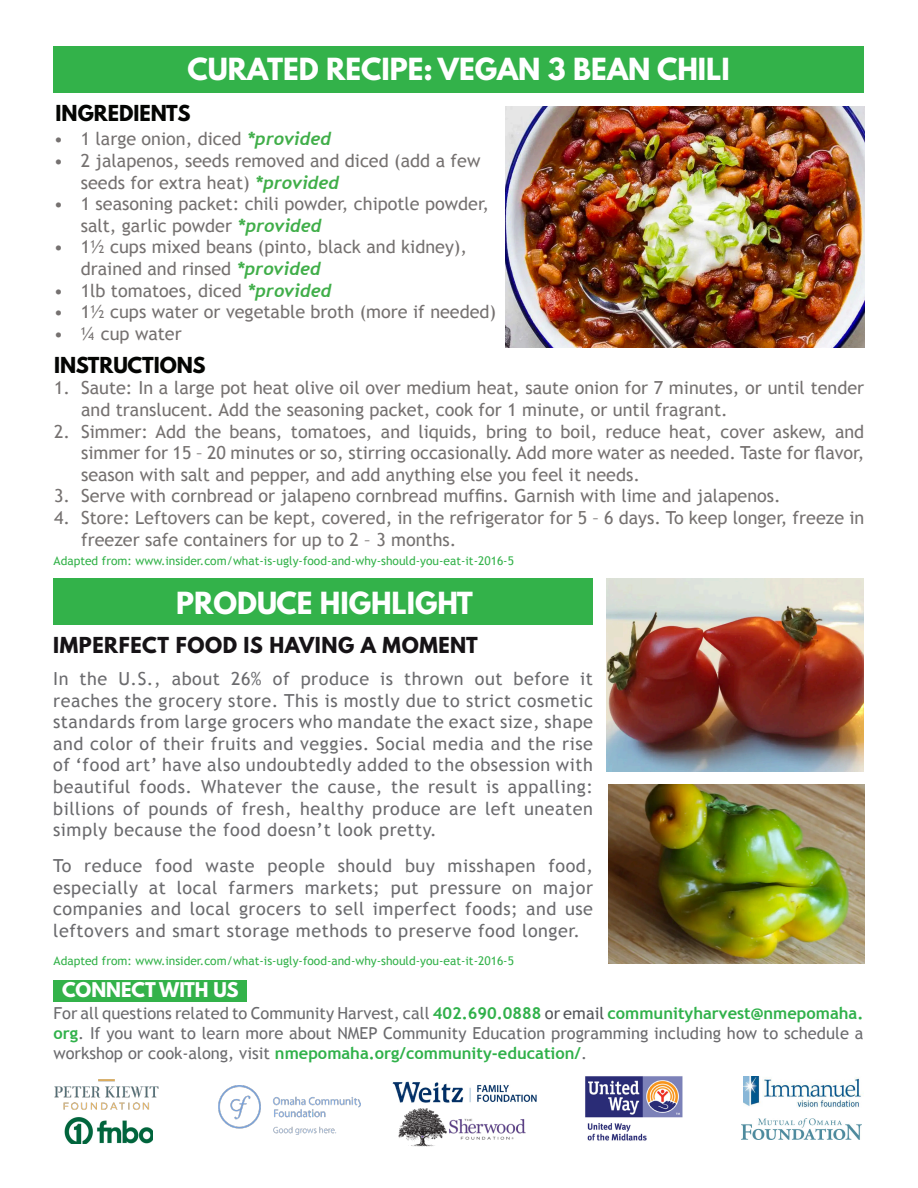
<style>
.page{position:relative;width:918px;height:1188px;background:#fff}
.page>*{position:absolute;margin:0;border:0;box-sizing:border-box;transform-origin:0 0}
.t1{font:700 27px "League Spartan";color:#fff}
.t2{font:700 19.5px "League Spartan";letter-spacing:.03em;color:#161316}
.t3{font:700 19.5px "League Spartan";color:#040503}
.t4{font:18px/21.6px "Trebuchet MS";color:#757170}
.t5{font:18px/21.6px "Trebuchet MS";letter-spacing:.03em;color:#6b6b6e;text-align:justify}
.t6{font:700 18px "League Spartan";color:#fff}
.t7{font:16.5px/19.8px "Trebuchet MS";color:#6b6b6e;text-align:justify}
.t8{font:12px "Trebuchet MS";color:#33b24a}
.s1{font-family:"Trebuchet";font-weight:700;font-style:italic;color:#40ae49}
.s2{font-weight:700;color:#30b14a}
.s3{color:#525458}
</style>
<div class="page">
<img style="left:65px;top:1126px;width:88px;height:18px">
<img style="left:54px;top:1079px;width:105px;height:47px">
<div style="left:54px;top:980px;width:193px;height:22px;background:#33b24a"></div>
<img style="left:742px;top:1119px;width:119px;height:20px">
<img style="left:743px;top:1077px;width:118px;height:30px">
<img style="left:585px;top:1076px;width:98px;height:65px">
<img style="left:399px;top:1108px;width:127px;height:39px">
<img style="left:218px;top:1085px;width:143px;height:49px">
<img style="left:392px;top:1081px;width:145px;height:22px">
<div style="left:54px;top:46px;width:810px;height:47px;background:#33b24a"></div>
<div style="left:54px;top:579px;width:539px;height:46px;background:#33b24a"></div>
<img style="left:607px;top:579px;width:257px;height:193px">
<img style="left:506px;top:106px;width:358px;height:242px">
<img style="left:608px;top:785px;width:256px;height:179px">
<h1 class="t1" style="left:187px;top:48px;width:544px">CURATED RECIPE: VEGAN 3 BEAN CHILI</h1>
<p class="t3" style="left:56px;top:98px;width:137px">INGREDIENTS</p>
<p class="t4" style="left:54px;top:128px;width:279px">• 1 large onion, diced <span class="s1">*provided</span></p>
<p class="t4" style="left:81px;top:150px;width:401px;text-indent:-27px">• 2 jalapenos, seeds removed and diced (add a few seeds for extra heat) <span class="s1">*provided</span></p>
<p class="t4" style="left:81px;top:193px;width:410px;text-indent:-27px">• 1 seasoning packet: chili powder, chipotle powder, salt, garlic powder <span class="s1">*provided</span></p>
<p class="t4" style="left:81px;top:236px;width:388px;text-indent:-27px">• 1½ cups mixed beans (pinto, black and kidney), drained and rinsed <span class="s1">*provided</span></p>
<p class="t4" style="left:54px;top:280px;width:279px">• 1lb tomatoes, diced <span class="s1">*provided</span></p>
<p class="t4" style="left:54px;top:301px;width:444px">• 1½ cups water or vegetable broth (more if needed)</p>
<p class="t4" style="left:54px;top:323px;width:130px">• ¼ cup water</p>
<p class="t3" style="left:54px;top:350px;width:153px">INSTRUCTIONS</p>
<p class="t4" style="left:81px;top:378px;width:785px;text-indent:-27px">1. Saute: In a large pot heat olive oil over medium heat, saute onion for 7 minutes, or until tender and translucent. Add the seasoning packet, cook for 1 minute, or until fragrant.</p>
<p class="t4" style="left:81px;top:421px;width:785px;text-align:justify;text-indent:-27px">2. Simmer: Add the beans, tomatoes, and liquids, bring to boil, reduce heat, cover askew, and simmer for 15 – 20 minutes or so, stirring occasionally. Add more water as needed. Taste for flavor, season with salt and pepper, and add anything else you feel it needs.</p>
<p class="t4" style="left:54px;top:486px;width:728px">3. Serve with cornbread or jalapeno cornbread muffins. Garnish with lime and jalapenos.</p>
<p class="t4" style="left:81px;top:507px;width:785px;text-indent:-27px">4. Store: Leftovers can be kept, covered, in the refrigerator for 5 – 6 days. To keep longer, freeze in freezer safe containers for up to 2 – 3 months.</p>
<p class="t8" style="left:54px;top:554px;width:462px">Adapted from: www.insider.com/what-is-ugly-food-and-why-should-you-eat-it-2016-5</p>
<h1 class="t1" style="left:78px;top:581px;width:348px">EXTENDING THE SEASON</h1>
<h1 class="t1" style="left:176px;top:581px;width:298px">PRODUCE HIGHLIGHT</h1>
<p class="t2" style="left:53px;top:629px;width:426px">IMPERFECT FOOD IS HAVING A MOMENT</p>
<p class="t5" style="left:53px;top:668px;width:541px">In the U.S., about 26% of produce is thrown out before it reaches the grocery store. This is mostly due to strict cosmetic standards from large grocers who mandate the exact size, shape and color of their fruits and veggies. Social media and the rise of ‘food art’ have also undoubtedly added to the obsession with beautiful foods. Whatever the cause, the result is appalling: billions of pounds of fresh, healthy produce are left uneaten simply because the food doesn’t look pretty.</p>
<p class="t5" style="left:53px;top:855px;width:541px">To reduce food waste people should buy misshapen food, especially at local farmers markets; put pressure on major companies and local grocers to sell imperfect foods; and use leftovers and smart storage methods to preserve food longer.</p>
<p class="t8" style="left:54px;top:954px;width:462px">Adapted from: www.insider.com/what-is-ugly-food-and-why-should-you-eat-it-2016-5</p>
<p class="t6" style="left:62px;top:976px;width:178px">CONNECT WITH US</p>
<p class="t7" style="left:54px;top:1004px;width:812px">For all questions related to Community Harvest, call <span class="s2">402.690.0888</span> <span class="s3">or email</span> <span class="s2">communityharvest@nmepomaha. org</span>. If you want to learn more about NMEP Community Education programming including how to schedule a workshop or cook-along, visit <span class="s2">nmepomaha.org/community-education/</span>.</p>
</div>
